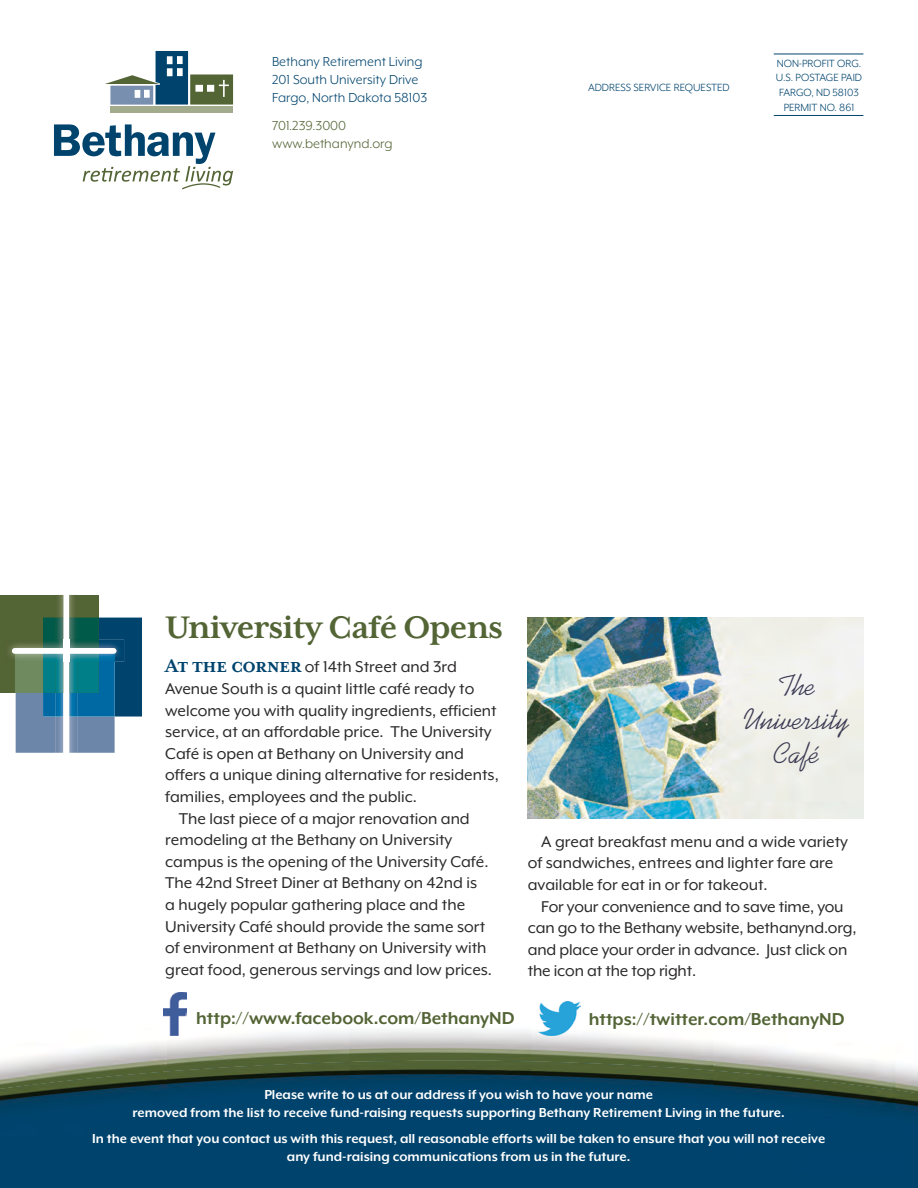
<style>
.page{position:relative;width:918px;height:1188px;background:#fff}
.page>*{position:absolute;margin:0;border:0;box-sizing:border-box;transform-origin:0 0}
.t1{font:700 35.85px "Mrs Eaves XL Serif OT";letter-spacing:-.02em;color:#536435}
.t2{font:29.85px/34.3px "Kaufmann Std";color:#3b3a53;text-align:center}
.t3{font:700 19.95px "Mr Eaves XL Mod OT";color:#536435}
.t4{font:18px/21.6px "Mr Eaves XL Mod OT";color:#2b292a}
.t5{font:700 15px/18px "Mr Eaves XL Mod OT";color:#fff;text-align:center}
.t6{font:15px/18px "Mr Eaves XL Mod OT";color:#00446e}
.t7{font:15px/18px "Mr Eaves XL Mod OT";color:#536435}
.t8{font:12px/14.7px "Mr Eaves XL Mod OT";color:#00446e;text-align:center}
.s1{font-family:"Mrs Eaves XL Serif OT";font-weight:700;font-size:21px;color:#00446e}
</style>
<div class="page">
<svg style="left:54px;top:124px;width:179px;height:65px"></svg>
<div style="left:110px;top:107px;width:123px;height:6px;background:#a3ab8d"></div>
<svg style="left:105px;top:51px;width:128px;height:54px"></svg>
<hr style="left:774px;top:54px;width:89px;height:1px;background:#00446e">
<hr style="left:774px;top:115px;width:89px;height:1px;background:#00446e">
<img style="left:7px;top:1030px;width:850px;height:31px">
<img style="left:0;top:1061px;width:918px;height:127px">
<img style="left:539px;top:1001px;width:42px;height:34px">
<img style="left:164px;top:992px;width:22px;height:43px">
<div style="left:0;top:595px;width:99px;height:98px;background:#536435"></div>
<img style="left:55px;top:594px;width:22px;height:24px">
<div style="left:63px;top:563px;width:6px;height:247px;background:#fff;border-radius:3px"></div>
<img style="left:9px;top:644px;width:7px;height:18px">
<svg style="left:16px;top:618px;width:126px;height:135px;background:#477f91"></svg>
<img style="left:63px;top:640px;width:6px;height:22px">
<div style="left:15px;top:648px;width:99px;height:6px;background:#fff"></div>
<img style="left:528px;top:618px;width:335px;height:201px">
<p class="t6" style="left:272px;top:54px;width:157px">Bethany Retirement Living<br>201 South University Drive<br>Fargo, North Dakota 58103</p>
<p class="t7" style="left:272px;top:118px;width:122px">701.239.3000 www.bethanynd.org</p>
<p class="t8" style="left:588px;top:81px;width:143px">ADDRESS SERVICE REQUESTED</p>
<p class="t8" style="left:776px;top:57px;width:88px">NON-PROFIT ORG.<br>U.S. POSTAGE PAID<br>FARGO, ND 58103<br>PERMIT NO. 861</p>
<h1 class="t1" style="left:165px;top:615px;width:339px">University Café Opens</h1>
<p class="t4" style="left:165px;top:658px;width:293px"><span class="s1">At the corner</span> of 14th Street and 3rd</p>
<p class="t4" style="left:165px;top:679px;width:311px">Avenue South is a quaint little café ready to</p>
<p class="t4" style="left:165px;top:701px;width:333px">welcome you with quality ingredients, efficient</p>
<p class="t4" style="left:165px;top:722px;width:328px">service, at an affordable price. The University</p>
<p class="t4" style="left:165px;top:744px;width:300px">Café is open at Bethany on University and</p>
<p class="t4" style="left:165px;top:766px;width:335px">offers a unique dining alternative for residents,</p>
<p class="t4" style="left:165px;top:787px;width:253px">families, employees and the public.</p>
<p class="t4" style="left:179px;top:809px;width:293px">The last piece of a major renovation and</p>
<p class="t4" style="left:165px;top:830px;width:289px">remodeling at the Bethany on University</p>
<p class="t4" style="left:165px;top:852px;width:325px">campus is the opening of the University Café.</p>
<p class="t4" style="left:165px;top:874px;width:313px">The 42nd Street Diner at Bethany on 42nd is</p>
<p class="t4" style="left:165px;top:895px;width:302px">a hugely popular gathering place and the</p>
<p class="t4" style="left:165px;top:917px;width:322px">University Café should provide the same sort</p>
<p class="t4" style="left:165px;top:938px;width:323px">of environment at Bethany on University with</p>
<p class="t4" style="left:165px;top:960px;width:328px">great food, generous servings and low prices.</p>
<h2 class="t2" style="left:743px;top:671px;width:108px">The<br>University<br>Café</h2>
<p class="t4" style="left:528px;top:832px;width:322px;text-indent:14px">A great breakfast menu and a wide variety of sandwiches, entrees and lighter fare are available for eat in or for takeout.</p>
<p class="t4" style="left:528px;top:897px;width:330px;text-indent:14px">For your convenience and to save time, you can go to the Bethany website, bethanynd.org, and place your order in advance. Just click on the icon at the top right.</p>
<p class="t3" style="left:196px;top:1012px;width:320px">http://www.facebook.com/BethanyND</p>
<p class="t3" style="left:589px;top:1012px;width:257px">https://twitter.com/BethanyND</p>
<p class="t5" style="left:133px;top:1087px;width:654px">Please write to us at our address if you wish to have your name<br>removed from the list to receive fund-raising requests supporting Bethany Retirement Living in the future.</p>
<p class="t5" style="left:92px;top:1131px;width:735px">In the event that you contact us with this request, all reasonable efforts will be taken to ensure that you will not receive any fund-raising communications from us in the future.</p>
</div>
